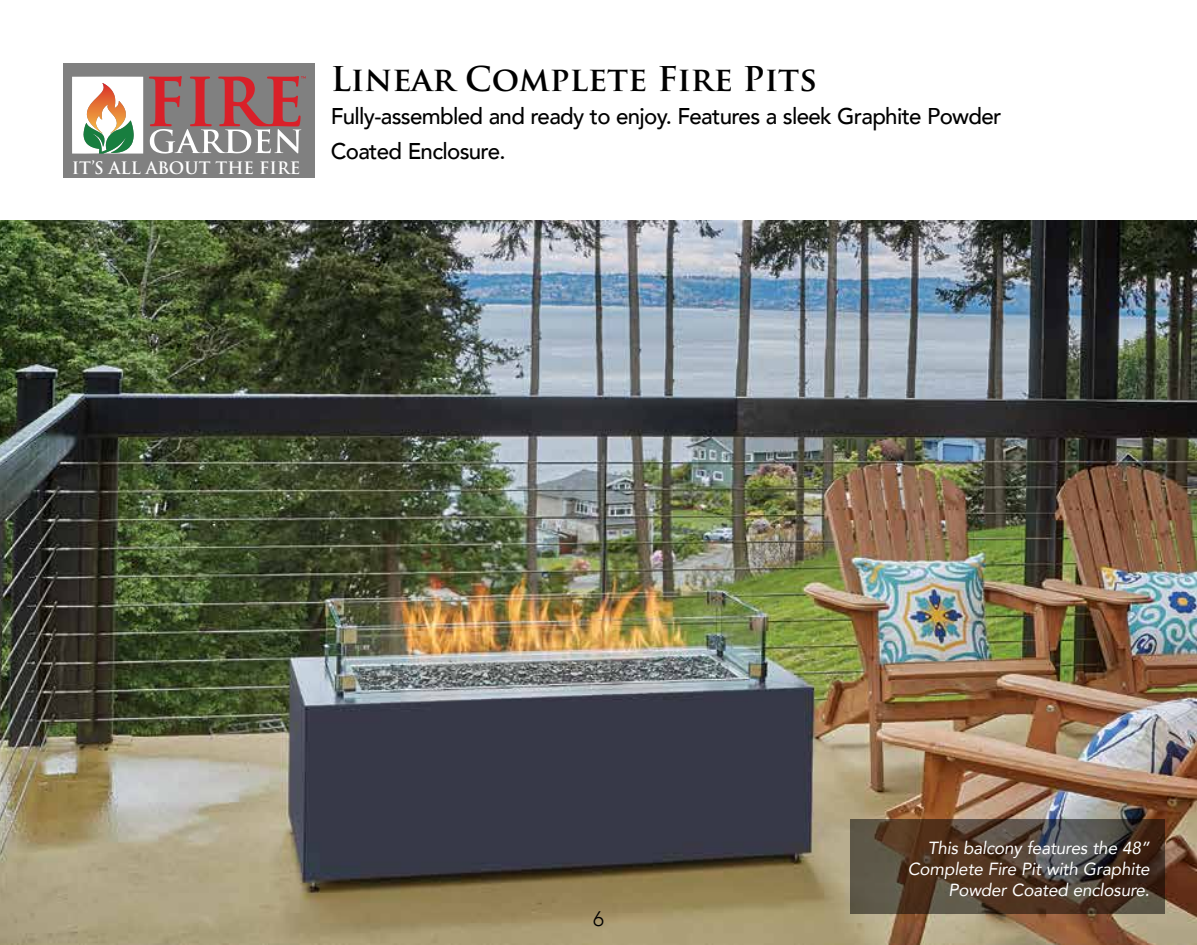
<style>
.page{position:relative;width:1197px;height:945px;background:#fff}
.page>*{position:absolute;margin:0;border:0;box-sizing:border-box;transform-origin:0 0}
.t1{font:700 33.25px "Trajan Pro";color:#000}
.t2{font:500 22.75px/35px "Avenir";letter-spacing:-.03em;color:#000}
.t3{font:300 21px "Avenir";color:#000}
.t4{font:italic 17.5px/21px "Avenir";letter-spacing:-.01em;color:#fff;text-align:right}
.t5{font:700 16.62px "Trajan Pro";color:#fff}
</style>
<div class="page">
<img style="left:0;top:220px;width:1197px;height:725px">
<svg style="left:850px;top:819px;width:316px;height:95px;background:#4f3e30"></svg>
<div style="left:63px;top:63px;width:252px;height:115px;background:#808080"></div>
<svg style="left:149px;top:76px;width:157px;height:78px"></svg>
<svg style="left:72px;top:77px;width:71px;height:77px;background:#d2d3be"></svg>
<p class="t5" style="left:72px;top:157px;width:230px">IT’S ALL ABOUT THE FIRE</p>
<h1 class="t1" style="left:331px;top:58px;width:488px">Linear Complete Fire Pits</h1>
<p class="t2" style="left:331px;top:97px;width:672px">Fully-assembled and ready to enjoy. Features a sleek Graphite Powder<br>Coated Enclosure.</p>
<p class="t3" style="left:593px;top:906px;width:12px">6</p>
<p class="t4" style="left:908px;top:837px;width:244px">This balcony features the 48”<br>Complete Fire Pit with Graphite<br>Powder Coated enclosure.</p>
</div>
